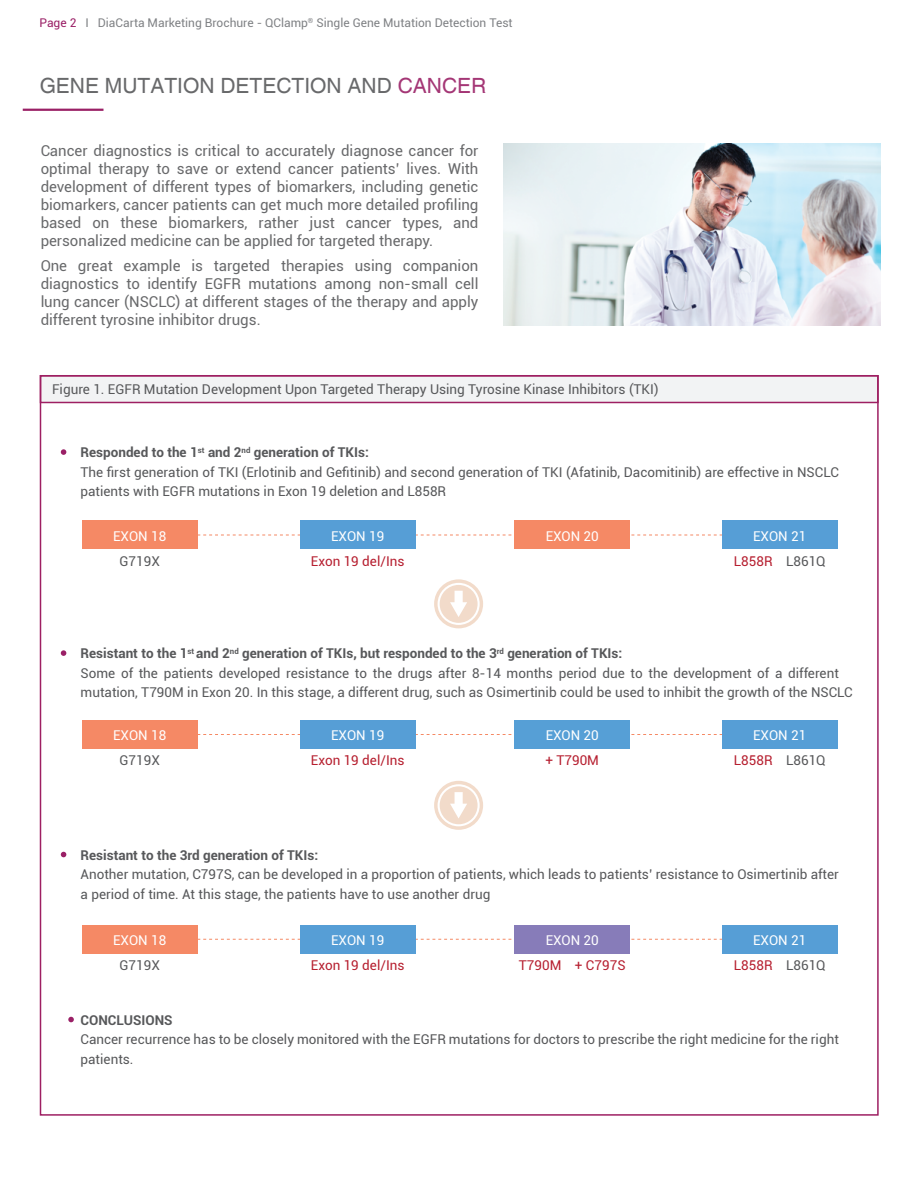
<style>
.page{position:relative;width:918px;height:1188px;background:#fff}
.page>*{position:absolute;margin:0;border:0;box-sizing:border-box;transform-origin:0 0}
.t1{font:21px "Helvetica";color:#57585a}
.t2{font:15px/18px "Roboto";color:#57585a;text-align:justify}
.t3{font:13.5px/19.5px "Roboto";color:#57585a}
.t4{font:13.5px/25px "Roboto";color:#fff;text-align:center}
.t5{font:700 13.5px "Roboto";color:#57585a}
.t6{font:13.5px "Roboto";color:#b61f30}
.t7{font:13.5px "Roboto";color:#b61f2f}
.t8{font:12px "Roboto";color:#808285}
.s1{color:#9a2066}
.s2{font-weight:700}
.s3{color:#b61f30}
.s4{color:#57585a}
.s5{color:#b61f2f}
</style>
<div class="page">
<hr style="left:23px;top:109px;width:80px;height:2px;background:#9a2066">
<div style="left:40px;top:375px;width:839px;height:28px;background:#f2f3f4;border:2px solid #9e1f62"></div>
<svg style="left:61px;top:449px;width:5px;height:6px"></svg>
<svg style="left:631px;top:734px;width:91px;height:1px"></svg>
<svg style="left:416px;top:734px;width:96px;height:1px"></svg>
<div style="left:514px;top:720px;width:116px;height:28px;background:#569fd6"></div>
<svg style="left:198px;top:734px;width:102px;height:1px"></svg>
<div style="left:82px;top:720px;width:116px;height:28px;background:#f58965"></div>
<div style="left:300px;top:720px;width:116px;height:28px;background:#569ed6"></div>
<div style="left:722px;top:720px;width:115px;height:28px;background:#569ed6"></div>
<svg style="left:198px;top:939px;width:102px;height:1px"></svg>
<svg style="left:416px;top:939px;width:96px;height:1px"></svg>
<svg style="left:631px;top:939px;width:91px;height:1px"></svg>
<div style="left:82px;top:925px;width:116px;height:28px;background:#f58965"></div>
<div style="left:300px;top:925px;width:116px;height:28px;background:#569ed6"></div>
<div style="left:514px;top:925px;width:116px;height:28px;background:#877cb9"></div>
<div style="left:722px;top:925px;width:115px;height:28px;background:#569ed6"></div>
<svg style="left:198px;top:535px;width:102px;height:1px"></svg>
<svg style="left:416px;top:535px;width:96px;height:1px"></svg>
<svg style="left:631px;top:535px;width:91px;height:1px"></svg>
<div style="left:82px;top:521px;width:116px;height:28px;background:#f58965"></div>
<div style="left:300px;top:521px;width:116px;height:28px;background:#569ed6"></div>
<div style="left:514px;top:521px;width:116px;height:28px;background:#f58965"></div>
<div style="left:722px;top:521px;width:115px;height:28px;background:#569ed6"></div>
<svg style="left:434px;top:579px;width:49px;height:49px"></svg>
<svg style="left:61px;top:650px;width:5px;height:6px"></svg>
<svg style="left:434px;top:781px;width:49px;height:49px"></svg>
<svg style="left:61px;top:852px;width:5px;height:5px"></svg>
<svg style="left:68px;top:1017px;width:6px;height:5px"></svg>
<img style="left:504px;top:144px;width:376px;height:182px">
<p class="t8" style="left:40px;top:14px;width:475px"><span class="s1">Page 2</span> I DiaCarta Marketing Brochure - QClamp<sup>®</sup> Single Gene Mutation Detection Test</p>
<h1 class="t1" style="left:40px;top:74px;width:448px">GENE MUTATION DETECTION AND <span class="s1">CANCER</span></h1>
<p class="t2" style="left:40px;top:141px;width:440px">Cancer diagnostics is critical to accurately diagnose cancer for optimal therapy to save or extend cancer patients’ lives. With development of different types of biomarkers, including genetic biomarkers, cancer patients can get much more detailed profiling based on these biomarkers, rather just cancer types, and personalized medicine can be applied for targeted therapy.</p>
<p class="t2" style="left:40px;top:256px;width:439px">One great example is targeted therapies using companion diagnostics to identify EGFR mutations among non-small cell lung cancer (NSCLC) at different stages of the therapy and apply different tyrosine inhibitor drugs.</p>
<p class="t3" style="left:52px;top:378px;width:608px">Figure 1. EGFR Mutation Development Upon Targeted Therapy Using Tyrosine Kinase Inhibitors (TKI)</p>
<p class="t3" style="left:81px;top:442px;width:760px"><span class="s2">Responded to the 1</span><sup>st</sup> <span class="s2">and 2</span><sup>nd</sup> <span class="s2">generation of TKIs:<br></span>The first generation of TKI (Erlotinib and Gefitinib) and second generation of TKI (Afatinib, Dacomitinib) are effective in NSCLC patients with EGFR mutations in Exon 19 deletion and L858R</p>
<p class="t4" style="left:113px;top:523px;width:55px">EXON 18</p>
<p class="t3" style="left:120px;top:551px;width:42px">G719X</p>
<p class="t4" style="left:331px;top:523px;width:55px">EXON 19</p>
<p class="t6" style="left:311px;top:552px;width:95px">Exon 19 del/Ins</p>
<p class="t4" style="left:546px;top:523px;width:55px">EXON 20</p>
<p class="t4" style="left:734px;top:523px;width:93px">EXON 21<br><span class="s3">L858R</span> <span class="s4">L861Q</span></p>
<p class="t3" style="left:81px;top:643px;width:774px"><span class="s2">Resistant to the 1</span><sup>st</sup> <span class="s2">and 2</span><sup>nd</sup> <span class="s2">generation of TKIs, but responded to the 3</span><sup>rd</sup> <span class="s2">generation of TKIs:<br></span>Some of the patients developed resistance to the drugs after 8-14 months period due to the development of a different mutation, T790M in Exon 20. In this stage, a different drug, such as Osimertinib could be used to inhibit the growth of the NSCLC</p>
<p class="t4" style="left:113px;top:722px;width:55px">EXON 18</p>
<p class="t4" style="left:546px;top:722px;width:55px">EXON 20</p>
<p class="t3" style="left:120px;top:750px;width:42px">G719X</p>
<p class="t4" style="left:331px;top:722px;width:55px">EXON 19</p>
<p class="t7" style="left:311px;top:751px;width:95px">Exon 19 del/Ins</p>
<p class="t6" style="left:545px;top:751px;width:55px">+ T790M</p>
<p class="t4" style="left:734px;top:722px;width:93px">EXON 21<br><span class="s5">L858R</span> <span class="s4">L861Q</span></p>
<p class="t5" style="left:81px;top:845px;width:239px">Resistant to the 3rd generation of TKIs:</p>
<p class="t3" style="left:81px;top:864px;width:760px">Another mutation, C797S, can be developed in a proportion of patients, which leads to patients’ resistance to Osimertinib after a period of time. At this stage, the patients have to use another drug</p>
<p class="t4" style="left:113px;top:927px;width:55px">EXON 18</p>
<p class="t3" style="left:120px;top:955px;width:42px">G719X</p>
<p class="t4" style="left:331px;top:927px;width:55px">EXON 19</p>
<p class="t7" style="left:311px;top:956px;width:95px">Exon 19 del/Ins</p>
<p class="t6" style="left:519px;top:956px;width:108px">T790M + C797S</p>
<p class="t4" style="left:546px;top:927px;width:55px">EXON 20</p>
<p class="t4" style="left:734px;top:927px;width:93px">EXON 21<br><span class="s5">L858R</span> <span class="s4">L861Q</span></p>
<p class="t5" style="left:81px;top:1010px;width:94px">CONCLUSIONS</p>
<p class="t3" style="left:81px;top:1029px;width:760px">Cancer recurrence has to be closely monitored with the EGFR mutations for doctors to prescribe the right medicine for the right patients.</p>
</div>
